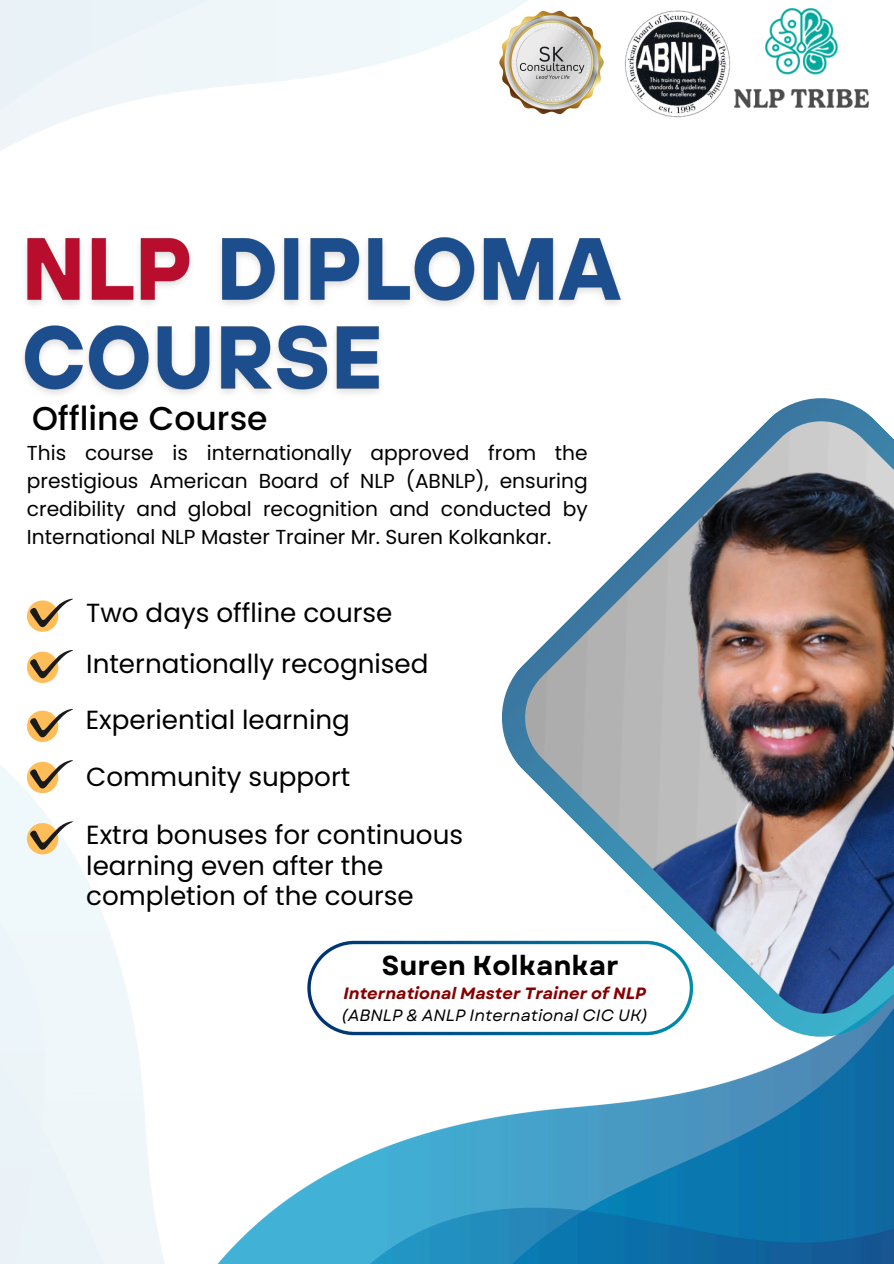
<style>
.page{position:relative;width:894px;height:1264px;background:#fff}
.page>*{position:absolute;margin:0;border:0;box-sizing:border-box;transform-origin:0 0}
.t1{font:500 33px "Poppins";color:#000}
.t2{font:700 27.3px "Garet";color:#000}
.t3{font:26.25px/30.3px "Poppins";color:#000}
.t4{font:20.25px/28.2px "Poppins";color:#000;text-align:justify}
.t5{font:italic 700 16.35px "Garet";color:#860000}
.t6{font:italic 16.35px "Garet";color:#000}
</style>
<div class="page">
<img style="left:0;top:673px;width:136px;height:590px">
<img style="left:136px;top:1035px;width:757px;height:228px">
<img style="left:23px;top:237px;width:600px;height:71px">
<img style="left:21px;top:301px;width:370px;height:96px">
<svg style="left:494px;top:398px;width:399px;height:646px"></svg>
<img style="left:525px;top:421px;width:368px;height:592px">
<svg style="left:307px;top:940px;width:386px;height:95px"></svg>
<img style="left:624px;top:10px;width:100px;height:108px">
<div style="left:27px;top:600px;width:31px;height:31px;background:#ffbd59;border-radius:50%"></div>
<svg style="left:29px;top:598px;width:44px;height:30px"></svg>
<div style="left:27px;top:651px;width:31px;height:31px;background:#ffbd59;border-radius:50%"></div>
<svg style="left:29px;top:650px;width:44px;height:29px"></svg>
<div style="left:27px;top:710px;width:31px;height:31px;background:#ffbd59;border-radius:50%"></div>
<svg style="left:29px;top:709px;width:44px;height:29px"></svg>
<div style="left:27px;top:761px;width:31px;height:31px;background:#ffbd59;border-radius:50%"></div>
<svg style="left:29px;top:760px;width:44px;height:29px"></svg>
<div style="left:27px;top:823px;width:31px;height:31px;background:#ffbd59;border-radius:50%"></div>
<svg style="left:29px;top:821px;width:44px;height:29px"></svg>
<img style="left:486px;top:0;width:118px;height:115px">
<img style="left:724px;top:8px;width:145px;height:100px">
<p class="t1" style="left:32px;top:399px;width:237px">Offline Course</p>
<p class="t4" style="left:27px;top:439px;width:562px">This course is internationally approved from the prestigious American Board of NLP (ABNLP), ensuring credibility and global recognition and conducted by International NLP Master Trainer Mr. Suren Kolkankar.</p>
<p class="t3" style="left:86px;top:597px;width:308px">Two days offline course</p>
<p class="t3" style="left:86px;top:649px;width:344px">Internationally recognised</p>
<h5 class="t3" style="left:86px;top:705px;width:265px">Experiential learning</h5>
<p class="t3" style="left:86px;top:761px;width:265px">Community support</p>
<h4 class="t3" style="left:86px;top:820px;width:378px">Extra bonuses for continuous learning even after the completion of the course</h4>
<p class="t2" style="left:382px;top:945px;width:238px">Suren Kolkankar</p>
<h2 class="t5" style="left:343px;top:981px;width:304px">International Master Trainer of NLP</h2>
<p class="t6" style="left:341px;top:1003px;width:308px">(ABNLP &amp; ANLP International CIC UK)</p>
</div>
